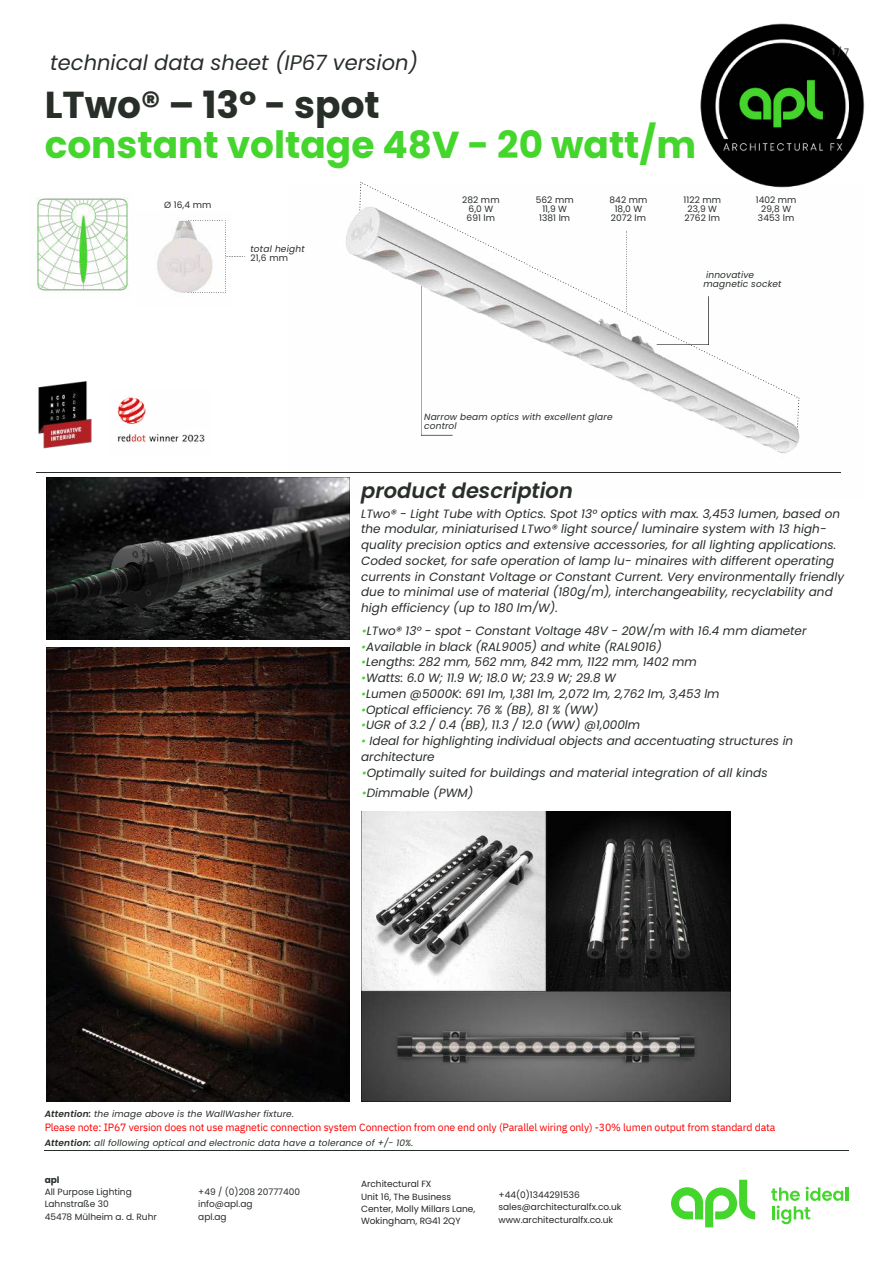
<style>
.page{position:relative;width:894px;height:1264px;background:#fff}
.page>*{position:absolute;margin:0;border:0;box-sizing:border-box;transform-origin:0 0}
.t1{font:700 37.5px "Poppins";color:#44d62c}
.t2{font:700 37.5px "Poppins";color:#282e28}
.t3{font:italic 21px "Poppins";color:#282e28}
.t4{font:italic 600 21px "Poppins";color:#282e28}
.t5{font:italic 12px/15.8px "Poppins";letter-spacing:.005em;color:#282e28}
.t6{font:10.5px "IBM Plex Sans";letter-spacing:-.015em;color:#f00}
.t7{font:italic 9px/9px "Poppins";letter-spacing:.02em;color:#282e28}
.t8{font:9px/9px "Poppins";color:#282e28;text-align:center}
.t9{font:9px/12.3px "Poppins";color:#222622}
.t10{font:700 9px "Poppins";color:#282e28}
.s1{font-weight:700}
.s2{color:#44d62c}
.s3{font-weight:600}
</style>
<div class="page">
<img style="left:38px;top:381px;width:54px;height:68px">
<svg style="left:671px;top:1179px;width:84px;height:48px"></svg>
<hr style="left:45px;top:1150px;width:803px;height:1px;background:#282e28">
<hr style="left:36px;top:471px;width:804px;height:1px;background:#282e28">
<svg style="left:771px;top:1186px;width:76px;height:38px"></svg>
<img style="left:117px;top:397px;width:88px;height:46px">
<img style="left:287px;top:184px;width:554px;height:316px">
<img style="left:157px;top:220px;width:31px;height:73px">
<img style="left:36px;top:198px;width:93px;height:93px">
<svg style="left:188px;top:220px;width:57px;height:73px"></svg>
<svg style="left:420px;top:286px;width:32px;height:149px"></svg>
<svg style="left:626px;top:231px;width:1px;height:80px"></svg>
<svg style="left:656px;top:296px;width:143px;height:137px"></svg>
<img style="left:686px;top:23px;width:179px;height:171px">
<img style="left:361px;top:811px;width:369px;height:290px">
<img style="left:47px;top:647px;width:302px;height:454px">
<img style="left:47px;top:478px;width:302px;height:162px">
<h2 class="t3" style="left:50px;top:50px;width:369px">technical data sheet (IP67 version)</h2>
<h1 class="t2" style="left:45px;top:83px;width:336px">LTwo® – 13° - spot</h1>
<h1 class="t1" style="left:45px;top:123px;width:653px">constant voltage 48V - 20 watt/m</h1>
<p class="t8" style="left:164px;top:201px;width:49px">Ø 16,4 mm</p>
<p class="t7" style="left:250px;top:244px;width:56px">total height</p>
<p class="t8" style="left:250px;top:253px;width:39px">21,6 mm</p>
<p class="t8" style="left:462px;top:196px;width:39px">282 mm<br>6,0 W<br>691 lm</p>
<p class="t8" style="left:535px;top:196px;width:39px">562 mm<br>11,9 W<br>1381 lm</p>
<p class="t8" style="left:609px;top:196px;width:39px">842 mm<br>18,0 W<br>2072 lm</p>
<p class="t8" style="left:683px;top:196px;width:39px">1122 mm<br>23,9 W<br>2762 lm</p>
<p class="t8" style="left:755px;top:196px;width:42px">1402 mm<br>29,8 W<br>3453 lm</p>
<p class="t7" style="left:703px;top:271px;width:79px">innovative magnetic socket</p>
<p class="t8" style="left:831px;top:48px;width:19px"><span class="s1">1</span> / 7</p>
<p class="t7" style="left:424px;top:412px;width:190px">Narrow beam optics with excellent glare control</p>
<h2 class="t4" style="left:361px;top:479px;width:213px">product description</h2>
<p class="t5" style="left:361px;top:505px;width:484px">LTwo® - Light Tube with Optics. Spot 13° optics with max. 3,453 lumen, based on the modular, miniaturised LTwo® light source/ luminaire system with 13 high&shy;quality precision optics and extensive accessories, for all lighting applications.<br>Coded socket, for safe operation of lamp lu- minaires with different operating currents in Constant Voltage or Constant Current. Very environmentally friendly due to minimal use of material (180g/m), interchangeability, recyclability and high efficiency (up to 180 lm/W).</p>
<p class="t5" style="left:361px;top:623px;width:446px"><span class="s2">•</span>LTwo® 13° - spot - Constant Voltage 48V - 20W/m with 16.4 mm diameter</p>
<p class="t5" style="left:361px;top:638px;width:302px"><span class="s2">•</span>Available in black (RAL9005) and white (RAL9016)</p>
<p class="t5" style="left:361px;top:654px;width:337px"><span class="s2">•</span>Lengths: 282 mm, 562 mm, 842 mm, 1122 mm, 1402 mm</p>
<p class="t5" style="left:361px;top:670px;width:256px"><span class="s2">•</span>Watts: 6.0 W; 11.9 W; 18.0 W; 23.9 W; 29.8 W</p>
<p class="t5" style="left:361px;top:686px;width:360px"><span class="s2">•</span>Lumen @5000K: 691 lm, 1,381 lm, 2,072 lm, 2,762 lm, 3,453 lm</p>
<p class="t5" style="left:361px;top:701px;width:239px"><span class="s2">•</span>Optical efficiency: 76 % (BB), 81 % (WW)</p>
<p class="t5" style="left:361px;top:717px;width:280px"><span class="s2">•</span>UGR of 3.2 / 0.4 (BB), 11.3 / 12.0 (WW) @1,000lm</p>
<p class="t5" style="left:361px;top:733px;width:433px"><span class="s2">•</span> Ideal for highlighting individual objects and accentuating structures in architecture</p>
<p class="t5" style="left:361px;top:764px;width:407px"><span class="s2">•</span>Optimally suited for buildings and material integration of all kinds</p>
<p class="t5" style="left:361px;top:784px;width:113px"><span class="s2">•</span>Dimmable (PWM)</p>
<p class="t7" style="left:45px;top:1108px;width:251px"><span class="s3">Attention:</span> the image above is the WallWasher fixture.</p>
<p class="t6" style="left:45px;top:1119px;width:732px">Please note: IP67 version does not use magnetic connection system Connection from one end only (Parallel wiring only) -30% lumen output from standard data</p>
<p class="t7" style="left:45px;top:1138px;width:370px"><span class="s3">Attention:</span> all following optical and electronic data have a tolerance of +/- 10%.</p>
<p class="t10" style="left:45px;top:1174px;width:16px">apl</p>
<p class="t8" style="left:45px;top:1185px;width:114px;line-height:12.3px;text-align:left">All Purpose Lighting<br>Lahnstraße 30<br>45478 Mülheim a. d. Ruhr</p>
<p class="t8" style="left:198px;top:1185px;width:103px;line-height:12.5px;text-align:left">+49 / (0)208 20777400 info@apl.ag<br>apl.ag</p>
<p class="t9" style="left:361px;top:1178px;width:116px">Architectural FX<br>Unit 16, The Business<br>Center, Molly Millars Lane,<br>Wokingham, RG41 2QY</p>
<p class="t9" style="left:498px;top:1188px;width:124px">+44(0)1344291536 sales@architecturalfx.co.uk www.architecturalfx.co.uk</p>
</div>
